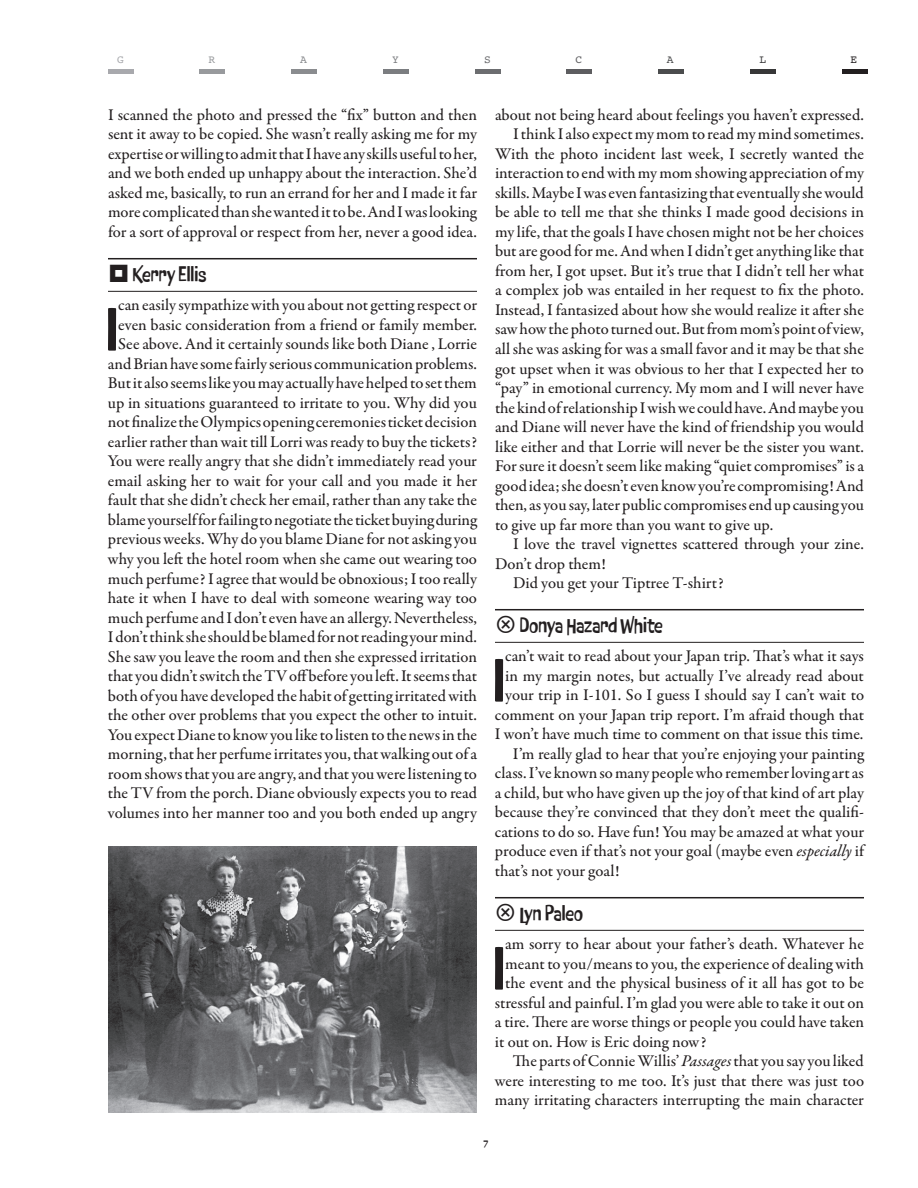
<style>
.page{position:relative;width:918px;height:1188px;background:#fff}
.page>*{position:absolute;margin:0;border:0;box-sizing:border-box;transform-origin:0 0}
.t1{font:500 72.45px "P22 Nudgewink Pro";color:#231f20}
.t2{font:500 24px "P22 Nudgewink Pro";color:#231f20}
.t3{font:500 16.5px/19.5px "Garamond Premr Pro";color:#231f20;text-align:justify}
.t4{font:500 12px "P22 Nudgewink Pro";color:#231f20}
.t5{font:11.25px "Elroy";color:#a8a9ad}
.t6{font:11.25px "Elroy";color:#989a9d}
.t7{font:11.25px "Elroy";color:#8a8c8f}
.t8{font:11.25px "Elroy";color:#7b7d80}
.t9{font:11.25px "Elroy";color:#6c6d70}
.t10{font:11.25px "Elroy";color:#5d5d60}
.t11{font:11.25px "Elroy";color:#4b4c4d}
.t12{font:11.25px "Elroy";color:#373738}
.t13{font:11.25px "Elroy";color:#231f20}
.s1{font-family:"Garamond Premr Pro Med It";font-weight:400}
</style>
<div class="page">
<hr style="left:842px;top:70px;width:25px;height:4px;background:#231f20">
<hr style="left:750px;top:70px;width:26px;height:4px;background:#373738">
<hr style="left:659px;top:70px;width:25px;height:4px;background:#4b4c4d">
<hr style="left:567px;top:70px;width:25px;height:4px;background:#5d5d60">
<hr style="left:475px;top:70px;width:25px;height:4px;background:#6c6d70">
<hr style="left:383px;top:70px;width:26px;height:4px;background:#7b7d80">
<hr style="left:291px;top:70px;width:26px;height:4px;background:#8a8c8f">
<hr style="left:200px;top:70px;width:25px;height:4px;background:#989a9d">
<hr style="left:108px;top:70px;width:25px;height:4px;background:#a8a9ad">
<hr style="left:108px;top:258px;width:369px;height:1px;background:#231f20">
<hr style="left:108px;top:291px;width:369px;height:1px;background:#231f20">
<hr style="left:495px;top:609px;width:369px;height:1px;background:#231f20">
<hr style="left:495px;top:642px;width:369px;height:1px;background:#231f20">
<hr style="left:495px;top:897px;width:369px;height:1px;background:#231f20">
<hr style="left:495px;top:930px;width:369px;height:1px;background:#231f20">
<img style="left:108px;top:847px;width:369px;height:265px">
<p class="t5" style="left:117px;top:51px;width:8px">G</p>
<p class="t6" style="left:209px;top:51px;width:8px">R</p>
<p class="t7" style="left:300px;top:51px;width:8px">A</p>
<p class="t8" style="left:392px;top:51px;width:8px">Y</p>
<p class="t9" style="left:484px;top:51px;width:8px">S</p>
<p class="t10" style="left:576px;top:51px;width:8px">C</p>
<p class="t11" style="left:667px;top:51px;width:8px">A</p>
<p class="t12" style="left:759px;top:51px;width:8px">L</p>
<p class="t13" style="left:850px;top:51px;width:8px">E</p>
<p class="t3" style="left:108px;top:105px;width:371px">I scanned the photo and pressed the “fix” button and then sent it away to be copied. She wasn’t really asking me for my expertise or willing to admit that I have any skills useful to her, and we both ended up unhappy about the interaction. She’d asked me, basically, to run an errand for her and I made it far more complicated than she wanted it to be. And I was looking for a sort of approval or respect from her, never a good idea.</p>
<h2 class="t2" style="left:133px;top:261px;width:75px">Kerry Ellis</h2>
<h1 class="t1" style="left:106px;top:287px;width:14px">I</h1>
<p class="t3" style="left:108px;top:296px;width:371px;text-align:right">can easily sympathize with you about not getting respect or even basic consideration from a friend or family member.<br>See above. And it certainly sounds like both Diane , Lorrie and Brian have some fairly serious communication problems.<br>But it also seems like you may actually have helped to set them up in situations guaranteed to irritate to you. Why did you not finalize the Olympics opening ceremonies ticket decision earlier rather than wait till Lorri was ready to buy the tickets?<br>You were really angry that she didn’t immediately read your email asking her to wait for your call and you made it her fault that she didn’t check her email, rather than any take the blame yourself for failing to negotiate the ticket buying during previous weeks. Why do you blame Diane for not asking you why you left the hotel room when she came out wearing too much perfume? I agree that would be obnoxious; I too really hate it when I have to deal with someone wearing way too much perfume and I don’t even have an allergy. Nevertheless, I don’t think she should be blamed for not reading your mind.<br>She saw you leave the room and then she expressed irritation that you didn’t switch the TV off before you left. It seems that both of you have developed the habit of getting irritated with the other over problems that you expect the other to intuit.<br>You expect Diane to know you like to listen to the news in the morning, that her perfume irritates you, that walking out of a room shows that you are angry, and that you were listening to the TV from the porch. Diane obviously expects you to read volumes into her manner too and you both ended up angry</p>
<p class="t3" style="left:495px;top:105px;width:370px">about not being heard about feelings you haven’t expressed.</p>
<p class="t3" style="left:513px;top:125px;width:352px">I think I also expect my mom to read my mind sometimes.</p>
<p class="t3" style="left:495px;top:144px;width:371px">With the photo incident last week, I secretly wanted the</p>
<p class="t3" style="left:495px;top:164px;width:371px">interaction to end with my mom showing appreciation of my</p>
<p class="t3" style="left:495px;top:183px;width:370px">skills. Maybe I was even fantasizing that eventually she would</p>
<p class="t3" style="left:495px;top:203px;width:370px">be able to tell me that she thinks I made good decisions in</p>
<p class="t3" style="left:495px;top:222px;width:371px">my life, that the goals I have chosen might not be her choices</p>
<p class="t3" style="left:495px;top:242px;width:371px">but are good for me. And when I didn’t get anything like that</p>
<p class="t3" style="left:495px;top:261px;width:371px">from her, I got upset. But it’s true that I didn’t tell her what</p>
<p class="t3" style="left:495px;top:281px;width:370px">a complex job was entailed in her request to fix the photo.</p>
<p class="t3" style="left:495px;top:300px;width:371px">Instead, I fantasized about how she would realize it after she</p>
<p class="t3" style="left:495px;top:320px;width:371px">saw how the photo turned out. But from mom’s point of view,</p>
<p class="t3" style="left:495px;top:339px;width:371px">all she was asking for was a small favor and it may be that she</p>
<p class="t3" style="left:495px;top:359px;width:371px">got upset when it was obvious to her that I expected her to</p>
<p class="t3" style="left:495px;top:378px;width:371px">“pay” in emotional currency. My mom and I will never have</p>
<p class="t3" style="left:495px;top:398px;width:370px">the kind of relationship I wish we could have. And maybe you</p>
<p class="t3" style="left:495px;top:417px;width:371px">and Diane will never have the kind of friendship you would</p>
<p class="t3" style="left:495px;top:437px;width:371px">like either and that Lorrie will never be the sister you want.</p>
<p class="t3" style="left:495px;top:456px;width:371px">For sure it doesn’t seem like making “quiet compromises” is a</p>
<p class="t3" style="left:495px;top:476px;width:370px">good idea; she doesn’t even know you’re compromising! And</p>
<p class="t3" style="left:495px;top:495px;width:371px">then, as you say, later public compromises end up causing you</p>
<p class="t3" style="left:495px;top:515px;width:280px">to give up far more than you want to give up.</p>
<p class="t3" style="left:513px;top:534px;width:353px">I love the travel vignettes scattered through your zine.</p>
<p class="t3" style="left:495px;top:554px;width:113px">Don’t drop them!</p>
<p class="t3" style="left:513px;top:573px;width:212px">Did you get your Tiptree T-shirt?</p>
<h2 class="t2" style="left:520px;top:612px;width:144px">Donya Hazard White</h2>
<h1 class="t1" style="left:493px;top:638px;width:14px">I</h1>
<p class="t3" style="left:505px;top:647px;width:360px">can’t wait to read about your Japan trip. That’s what it says</p>
<p class="t3" style="left:505px;top:666px;width:360px">in my margin notes, but actually I’ve already read about</p>
<p class="t3" style="left:505px;top:686px;width:360px">your trip in I-101. So I guess I should say I can’t wait to</p>
<p class="t3" style="left:495px;top:705px;width:371px">comment on your Japan trip report. I’m afraid though that</p>
<p class="t3" style="left:495px;top:725px;width:370px">I won’t have much time to comment on that issue this time.</p>
<p class="t3" style="left:513px;top:744px;width:353px">I’m really glad to hear that you’re enjoying your painting</p>
<p class="t3" style="left:495px;top:764px;width:371px">class. I’ve known so many people who remember loving art as</p>
<p class="t3" style="left:495px;top:783px;width:370px">a child, but who have given up the joy of that kind of art play</p>
<p class="t3" style="left:495px;top:803px;width:371px">because they’re convinced that they don’t meet the qualifi-</p>
<p class="t3" style="left:495px;top:822px;width:371px">cations to do so. Have fun! You may be amazed at what your</p>
<p class="t3" style="left:495px;top:842px;width:371px">produce even if that’s not your goal (maybe even <span class="s1">especially</span> if</p>
<p class="t3" style="left:495px;top:861px;width:126px">that’s not your goal!</p>
<h2 class="t2" style="left:520px;top:900px;width:65px">Lyn Paleo</h2>
<h1 class="t1" style="left:493px;top:926px;width:14px">I</h1>
<p class="t3" style="left:505px;top:935px;width:360px">am sorry to hear about your father’s death. Whatever he</p>
<p class="t3" style="left:505px;top:954px;width:360px">meant to you/means to you, the experience of dealing with</p>
<p class="t3" style="left:505px;top:974px;width:360px">the event and the physical business of it all has got to be</p>
<p class="t3" style="left:495px;top:993px;width:371px">stressful and painful. I’m glad you were able to take it out on</p>
<p class="t3" style="left:495px;top:1013px;width:371px">a tire. There are worse things or people you could have taken</p>
<p class="t3" style="left:495px;top:1032px;width:213px">it out on. How is Eric doing now?</p>
<p class="t3" style="left:513px;top:1052px;width:352px">The parts of Connie Willis’ <span class="s1">Passages</span> that you say you liked</p>
<p class="t3" style="left:495px;top:1071px;width:371px">were interesting to me too. It’s just that there was just too</p>
<p class="t3" style="left:495px;top:1091px;width:370px">many irritating characters interrupting the main character</p>
<p class="t4" style="left:484px;top:1137px;width:6px">7</p>
</div>
